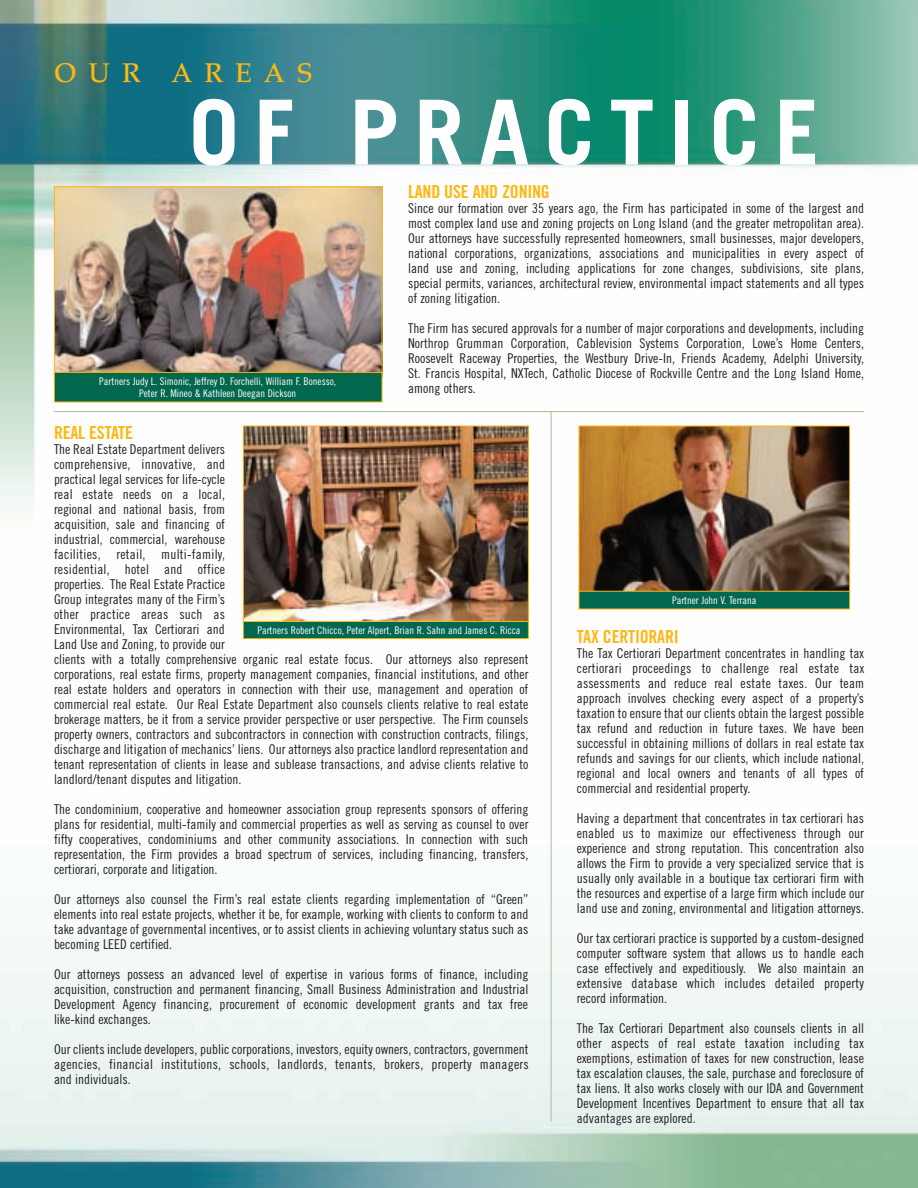
<style>
.page{position:relative;width:918px;height:1188px;background:#fff}
.page>*{position:absolute;margin:0;border:0;box-sizing:border-box;transform-origin:0 0}
.t1{font:700 90px "Trade Gothic";letter-spacing:.165em;color:#fff}
.t2{font:500 27px "Palatino";letter-spacing:.45em;color:#fcb814}
.t3{font:18px "Trade Gothic Bold Cond Twenty";letter-spacing:-.015em;color:#fcb814}
.t4{font:13.5px/15px "Trade Gothic Cond Eighteen";color:#231f20;text-align:justify}
.t5{font:10.5px/12.6px "Trade Gothic Cond Eighteen";color:#fff;text-align:center}
</style>
<div class="page">
<img style="left:0;top:0;width:918px;height:1188px">
<img style="left:56px;top:188px;width:324px;height:184px">
<div style="left:54px;top:186px;width:328px;height:192px;border:1px solid #fcb814"></div>
<div style="left:54px;top:372px;width:328px;height:30px;background:#01674d"></div>
<div style="left:54px;top:372px;width:328px;height:30px;border:1px solid #fcb814"></div>
<hr style="left:551px;top:412px;width:1px;height:710px;background:#a4bf96">
<hr style="left:54px;top:411px;width:810px;height:1px;background:#a4bf96">
<img style="left:581px;top:428px;width:267px;height:163px">
<div style="left:579px;top:426px;width:271px;height:167px;border:1px solid #fcb814"></div>
<div style="left:579px;top:591px;width:271px;height:18px;background:#01674d"></div>
<img style="left:245px;top:428px;width:282px;height:193px">
<div style="left:243px;top:426px;width:286px;height:197px;border:1px solid #fcb814"></div>
<div style="left:243px;top:622px;width:285px;height:17px;background:#01674d"></div>
<div style="left:243px;top:621px;width:286px;height:18px;border:1px solid #fcb814"></div>
<h2 class="t2" style="left:54px;top:63px;width:260px">OUR AREAS</h2>
<h1 class="t1" style="left:189px;top:100px;width:632px">OF PRACTICE</h1>
<h3 class="t3" style="left:408px;top:185px;width:143px">LAND USE AND ZONING</h3>
<p class="t4" style="left:408px;top:202px;width:458px">Since our formation over 35 years ago, the Firm has participated in some of the largest and most complex land use and zoning projects on Long Island (and the greater metropolitan area).<br>Our attorneys have successfully represented homeowners, small businesses, major developers, national corporations, organizations, associations and municipalities in every aspect of land use and zoning, including applications for zone changes, subdivisions, site plans, special permits, variances, architectural review, environmental impact statements and all types of zoning litigation.</p>
<p class="t4" style="left:408px;top:322px;width:458px">The Firm has secured approvals for a number of major corporations and developments, including Northrop Grumman Corporation, Cablevision Systems Corporation, Lowe’s Home Centers, Roosevelt Raceway Properties, the Westbury Drive-In, Friends Academy, Adelphi University, St. Francis Hospital, NXTech, Catholic Diocese of Rockville Centre and the Long Island Home, among others.</p>
<h3 class="t3" style="left:54px;top:426px;width:81px">REAL ESTATE</h3>
<p class="t4" style="left:54px;top:443px;width:476px;text-align:left">The Real Estate Department delivers<br>comprehensive, innovative, and<br>practical legal services for life-cycle<br>real estate needs on a local,<br>regional and national basis, from<br>acquisition, sale and financing of<br>industrial, commercial, warehouse<br>facilities, retail, multi-family,<br>residential, hotel and office<br>properties. The Real Estate Practice<br>Group integrates many of the Firm’s<br>other practice areas such as<br>Environmental, Tax Certiorari and<br>Land Use and Zoning, to provide our<br>clients with a totally comprehensive organic real estate focus. Our attorneys also represent corporations, real estate firms, property management companies, financial institutions, and other real estate holders and operators in connection with their use, management and operation of commercial real estate. Our Real Estate Department also counsels clients relative to real estate brokerage matters, be it from a service provider perspective or user perspective. The Firm counsels property owners, contractors and subcontractors in connection with construction contracts, filings, discharge and litigation of mechanics’ liens. Our attorneys also practice landlord representation and tenant representation of clients in lease and sublease transactions, and advise clients relative to landlord/tenant disputes and litigation.</p>
<p class="t4" style="left:54px;top:803px;width:476px">The condominium, cooperative and homeowner association group represents sponsors of offering plans for residential, multi-family and commercial properties as well as serving as counsel to over fifty cooperatives, condominiums and other community associations. In connection with such representation, the Firm provides a broad spectrum of services, including financing, transfers, certiorari, corporate and litigation.</p>
<p class="t4" style="left:54px;top:893px;width:476px">Our attorneys also counsel the Firm’s real estate clients regarding implementation of “Green” elements into real estate projects, whether it be, for example, working with clients to conform to and take advantage of governmental incentives, or to assist clients in achieving voluntary status such as becoming LEED certified.</p>
<p class="t4" style="left:54px;top:968px;width:476px">Our attorneys possess an advanced level of expertise in various forms of finance, including acquisition, construction and permanent financing, Small Business Administration and Industrial Development Agency financing, procurement of economic development grants and tax free like-kind exchanges.</p>
<p class="t4" style="left:54px;top:1043px;width:476px">Our clients include developers, public corporations, investors, equity owners, contractors, government agencies, financial institutions, schools, landlords, tenants, brokers, property managers and individuals.</p>
<p class="t5" style="left:99px;top:375px;width:239px">Partners Judy L. Simonic, Jeffrey D. Forchelli, William F. Bonesso,<br>Peter R. Mineo &amp; Kathleen Deegan Dickson</p>
<p class="t5" style="left:672px;top:594px;width:86px">Partner John V. Terrana</p>
<h3 class="t3" style="left:577px;top:630px;width:104px">TAX CERTIORARI</h3>
<p class="t4" style="left:577px;top:647px;width:289px">The Tax Certiorari Department concentrates in handling tax certiorari proceedings to challenge real estate tax assessments and reduce real estate taxes. Our team approach involves checking every aspect of a property’s taxation to ensure that our clients obtain the largest possible tax refund and reduction in future taxes. We have been successful in obtaining millions of dollars in real estate tax refunds and savings for our clients, which include national, regional and local owners and tenants of all types of commercial and residential property.</p>
<p class="t4" style="left:577px;top:812px;width:289px">Having a department that concentrates in tax certiorari has enabled us to maximize our effectiveness through our experience and strong reputation. This concentration also allows the Firm to provide a very specialized service that is usually only available in a boutique tax certiorari firm with the resources and expertise of a large firm which include our land use and zoning, environmental and litigation attorneys.</p>
<p class="t4" style="left:577px;top:932px;width:289px">Our tax certiorari practice is supported by a custom-designed computer software system that allows us to handle each case effectively and expeditiously. We also maintain an extensive database which includes detailed property record information.</p>
<p class="t4" style="left:577px;top:1022px;width:289px">The Tax Certiorari Department also counsels clients in all other aspects of real estate taxation including tax exemptions, estimation of taxes for new construction, lease tax escalation clauses, the sale, purchase and foreclosure of tax liens. It also works closely with our IDA and Government Development Incentives Department to ensure that all tax advantages are explored.</p>
<p class="t5" style="left:257px;top:625px;width:265px">Partners Robert Chicco, Peter Alpert, Brian R. Sahn and James C. Ricca</p>
</div>
